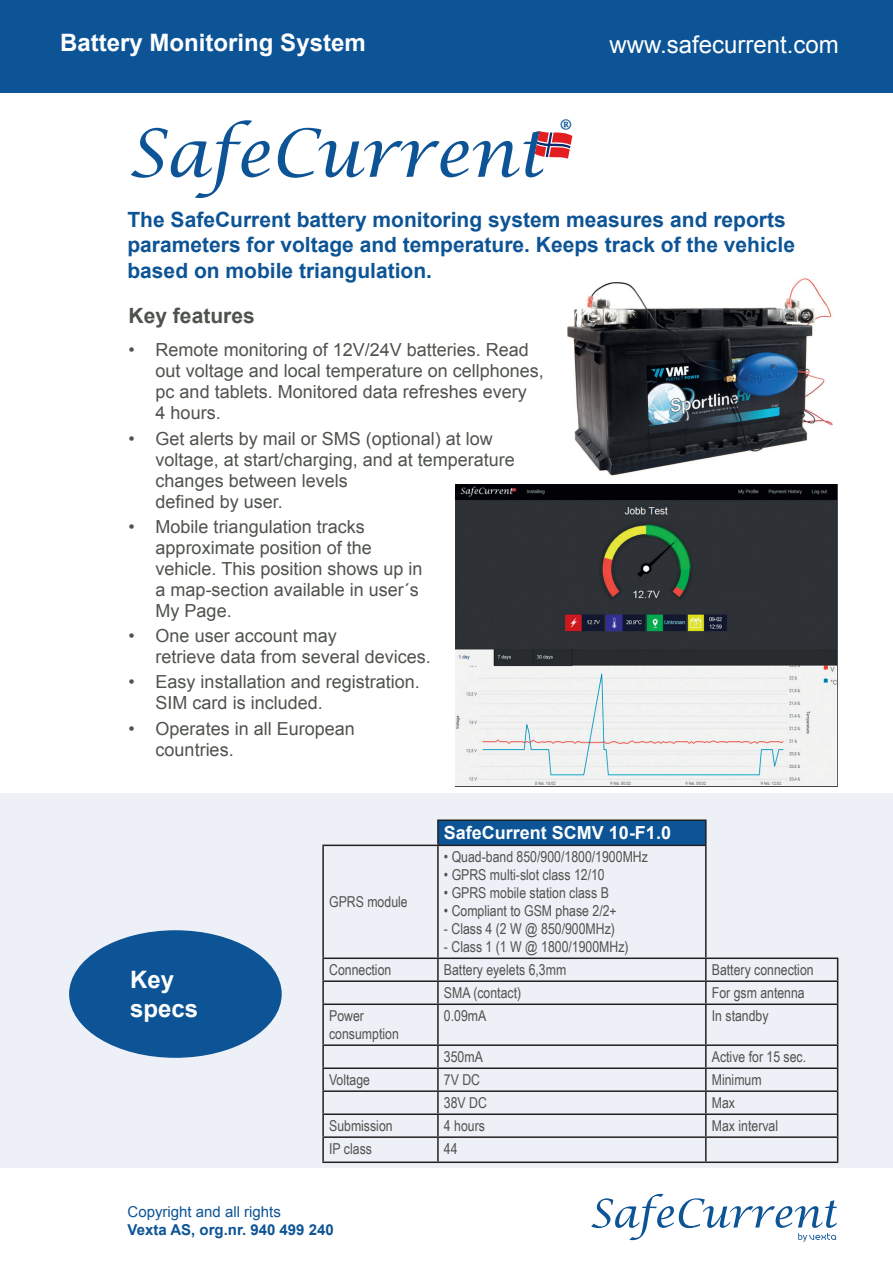
<style>
.page{position:relative;width:893px;height:1263px;background:#fff}
.page>*{position:absolute;margin:0;border:0;box-sizing:border-box;transform-origin:0 0}
.t1{font:40.5px "Minion Pro";color:#0d5496}
.t2{font:700 24px "Arial";color:#fff}
.t3{font:24px "Arial";color:#fff}
.t4{font:700 21px/25.2px "Arial";color:#0d5496}
.t5{font:700 21px "Arial";color:#4e534c}
.t6{font:18px/21px "Arial";color:#4e534c}
.t7{font:700 18px "Arial";color:#fff}
.t8{font:15px/18px "Arial Narrow";color:#4e534c}
.t9{font:700 15px "Arial";color:#0d5496}
.t10{font:15px "Arial";color:#0d5496}
</style>
<div class="page">
<div style="left:0;top:793px;width:893px;height:374px;background:#edf0f7"></div>
<img style="left:567px;top:278px;width:265px;height:198px">
<div style="left:438px;top:820px;width:268px;height:25px;background:#0d5496"></div>
<hr style="left:437px;top:819px;width:270px;height:2px;background:#231f20">
<hr style="left:322px;top:846px;width:2px;height:111px;background:#231f20">
<hr style="left:438px;top:844px;width:269px;height:2px;background:#231f20">
<hr style="left:437px;top:846px;width:2px;height:111px;background:#231f20">
<hr style="left:322px;top:957px;width:116px;height:2px;background:#231f20">
<hr style="left:322px;top:959px;width:2px;height:21px;background:#231f20">
<hr style="left:438px;top:957px;width:268px;height:2px;background:#231f20">
<hr style="left:437px;top:959px;width:2px;height:21px;background:#231f20">
<hr style="left:705px;top:959px;width:2px;height:21px;background:#231f20">
<hr style="left:322px;top:980px;width:116px;height:2px;background:#231f20">
<hr style="left:322px;top:982px;width:2px;height:21px;background:#231f20">
<hr style="left:438px;top:980px;width:268px;height:2px;background:#231f20">
<hr style="left:437px;top:982px;width:2px;height:21px;background:#231f20">
<hr style="left:706px;top:980px;width:132px;height:2px;background:#231f20">
<hr style="left:705px;top:982px;width:2px;height:21px;background:#231f20">
<svg style="left:837px;top:959px;width:1px;height:44px"></svg>
<hr style="left:322px;top:1003px;width:116px;height:2px;background:#231f20">
<hr style="left:322px;top:1005px;width:2px;height:39px;background:#231f20">
<hr style="left:438px;top:1003px;width:268px;height:2px;background:#231f20">
<hr style="left:437px;top:1005px;width:2px;height:39px;background:#231f20">
<hr style="left:706px;top:1003px;width:132px;height:2px;background:#231f20">
<hr style="left:705px;top:1005px;width:2px;height:39px;background:#231f20">
<hr style="left:837px;top:1005px;width:1px;height:39px;background:#231f20">
<hr style="left:322px;top:1044px;width:116px;height:2px;background:#231f20">
<hr style="left:322px;top:1046px;width:2px;height:21px;background:#231f20">
<hr style="left:438px;top:1044px;width:268px;height:2px;background:#231f20">
<hr style="left:437px;top:1046px;width:2px;height:21px;background:#231f20">
<hr style="left:706px;top:1044px;width:132px;height:2px;background:#231f20">
<hr style="left:705px;top:1046px;width:2px;height:21px;background:#231f20">
<hr style="left:322px;top:1067px;width:116px;height:2px;background:#231f20">
<hr style="left:322px;top:1069px;width:2px;height:21px;background:#231f20">
<hr style="left:438px;top:1067px;width:268px;height:2px;background:#231f20">
<hr style="left:437px;top:1069px;width:2px;height:21px;background:#231f20">
<hr style="left:706px;top:1067px;width:132px;height:2px;background:#231f20">
<hr style="left:705px;top:1069px;width:2px;height:21px;background:#231f20">
<hr style="left:322px;top:1090px;width:116px;height:2px;background:#231f20">
<hr style="left:322px;top:1092px;width:2px;height:21px;background:#231f20">
<hr style="left:438px;top:1090px;width:268px;height:2px;background:#231f20">
<hr style="left:437px;top:1092px;width:2px;height:21px;background:#231f20">
<hr style="left:706px;top:1090px;width:132px;height:2px;background:#231f20">
<hr style="left:705px;top:1092px;width:2px;height:21px;background:#231f20">
<hr style="left:322px;top:1113px;width:116px;height:2px;background:#231f20">
<hr style="left:322px;top:1115px;width:2px;height:21px;background:#231f20">
<hr style="left:438px;top:1113px;width:268px;height:2px;background:#231f20">
<hr style="left:437px;top:1115px;width:2px;height:21px;background:#231f20">
<hr style="left:706px;top:1113px;width:132px;height:2px;background:#231f20">
<hr style="left:705px;top:1115px;width:2px;height:21px;background:#231f20">
<hr style="left:322px;top:1136px;width:116px;height:2px;background:#231f20">
<hr style="left:322px;top:1138px;width:2px;height:23px;background:#231f20">
<hr style="left:438px;top:1136px;width:268px;height:2px;background:#231f20">
<hr style="left:437px;top:1138px;width:2px;height:23px;background:#231f20">
<hr style="left:706px;top:1136px;width:132px;height:2px;background:#231f20">
<hr style="left:705px;top:1138px;width:2px;height:23px;background:#231f20">
<svg style="left:837px;top:1046px;width:1px;height:115px"></svg>
<hr style="left:322px;top:1161px;width:116px;height:2px;background:#231f20">
<hr style="left:438px;top:1161px;width:268px;height:2px;background:#231f20">
<hr style="left:706px;top:1161px;width:132px;height:2px;background:#231f20">
<hr style="left:705px;top:821px;width:2px;height:23px;background:#231f20">
<hr style="left:705px;top:846px;width:2px;height:111px;background:#231f20">
<hr style="left:706px;top:957px;width:132px;height:2px;background:#231f20">
<hr style="left:437px;top:821px;width:2px;height:23px;background:#231f20">
<hr style="left:322px;top:844px;width:116px;height:2px;background:#231f20">
<svg style="left:131px;top:120px;width:139px;height:78px"></svg>
<svg style="left:278px;top:128px;width:294px;height:50px"></svg>
<div style="left:0;top:0;width:893px;height:92px;background:#0d5496"></div>
<div style="left:69px;top:930px;width:213px;height:128px;background:#0d5496;border-radius:50%"></div>
<svg style="left:591px;top:1194px;width:246px;height:48px"></svg>
<img style="left:455px;top:484px;width:382px;height:303px">
<p class="t2" style="left:60px;top:27px;width:307px">Battery Monitoring System</p>
<p class="t3" style="left:610px;top:29px;width:231px">www.safecurrent.com</p>
<p class="t1" style="left:559px;top:106px;width:15px">®</p>
<p class="t4" style="left:127px;top:208px;width:669px">The SafeCurrent battery monitoring system measures and reports parameters for voltage and temperature. Keeps track of the vehicle based on mobile triangulation.</p>
<p class="t5" style="left:129px;top:301px;width:128px">Key features</p>
<p class="t6" style="left:156px;top:340px;width:390px;text-indent:-27px">• Remote monitoring of 12V/24V batteries. Read out voltage and local temperature on cellphones, pc and tablets. Monitored data refreshes every<br>4 hours.</p>
<p class="t6" style="left:156px;top:428px;width:361px;text-indent:-27px">• Get alerts by mail or SMS (optional) at low voltage, at start/charging, and at temperature changes between levels<br>defined by user.</p>
<p class="t6" style="left:156px;top:516px;width:268px;text-indent:-27px">• Mobile triangulation tracks approximate position of the vehicle. This position shows up in a map-section available in user´s<br>My Page.</p>
<p class="t6" style="left:156px;top:625px;width:277px;text-indent:-27px">• One user account may<br>retrieve data from several devices.</p>
<p class="t6" style="left:156px;top:672px;width:266px;text-indent:-27px">• Easy installation and registration.<br>SIM card is included.</p>
<p class="t6" style="left:156px;top:718px;width:201px;text-indent:-27px">• Operates in all European countries.</p>
<p class="t2" style="left:130px;top:964px;width:46px">Key</p>
<p class="t2" style="left:130px;top:993px;width:70px">specs</p>
<p class="t8" style="left:329px;top:892px;width:80px">GPRS module</p>
<p class="t7" style="left:444px;top:821px;width:229px">SafeCurrent SCMV 10-F1.0</p>
<p class="t8" style="left:444px;top:847px;width:205px">• Quad-band 850/900/1800/1900MHz</p>
<p class="t8" style="left:444px;top:865px;width:162px">• GPRS multi-slot class 12/10</p>
<p class="t8" style="left:444px;top:883px;width:166px">• GPRS mobile station class B</p>
<p class="t8" style="left:444px;top:901px;width:174px">• Compliant to GSM phase 2/2+</p>
<p class="t8" style="left:444px;top:919px;width:173px">- Class 4 (2 W @ 850/900MHz)</p>
<p class="t8" style="left:444px;top:937px;width:186px">- Class 1 (1 W @ 1800/1900MHz)</p>
<p class="t8" style="left:329px;top:960px;width:64px">Connection</p>
<p class="t8" style="left:444px;top:960px;width:124px">Battery eyelets 6,3mm</p>
<p class="t8" style="left:712px;top:960px;width:103px">Battery connection</p>
<p class="t8" style="left:444px;top:983px;width:79px">SMA (contact)</p>
<p class="t8" style="left:712px;top:983px;width:94px">For gsm antenna</p>
<p class="t8" style="left:329px;top:1006px;width:71px">Power consumption</p>
<p class="t8" style="left:444px;top:1006px;width:44px">0.09mA</p>
<p class="t8" style="left:712px;top:1006px;width:58px">In standby</p>
<p class="t8" style="left:444px;top:1047px;width:40px">350mA</p>
<p class="t8" style="left:712px;top:1047px;width:96px">Active for 15 sec.</p>
<p class="t8" style="left:329px;top:1070px;width:43px">Voltage</p>
<p class="t8" style="left:444px;top:1070px;width:38px">7V DC</p>
<p class="t8" style="left:712px;top:1070px;width:51px">Minimum</p>
<p class="t8" style="left:444px;top:1093px;width:45px">38V DC</p>
<p class="t8" style="left:712px;top:1093px;width:25px">Max</p>
<p class="t8" style="left:329px;top:1116px;width:65px">Submission</p>
<p class="t8" style="left:444px;top:1116px;width:43px">4 hours</p>
<p class="t8" style="left:712px;top:1116px;width:68px">Max interval</p>
<p class="t8" style="left:329px;top:1139px;width:44px">IP class</p>
<p class="t8" style="left:444px;top:1139px;width:15px">44</p>
<p class="t10" style="left:128px;top:1202px;width:155px">Copyright and all rights</p>
<p class="t9" style="left:128px;top:1220px;width:208px">Vexta AS, org.nr. 940 499 240</p>
</div>
